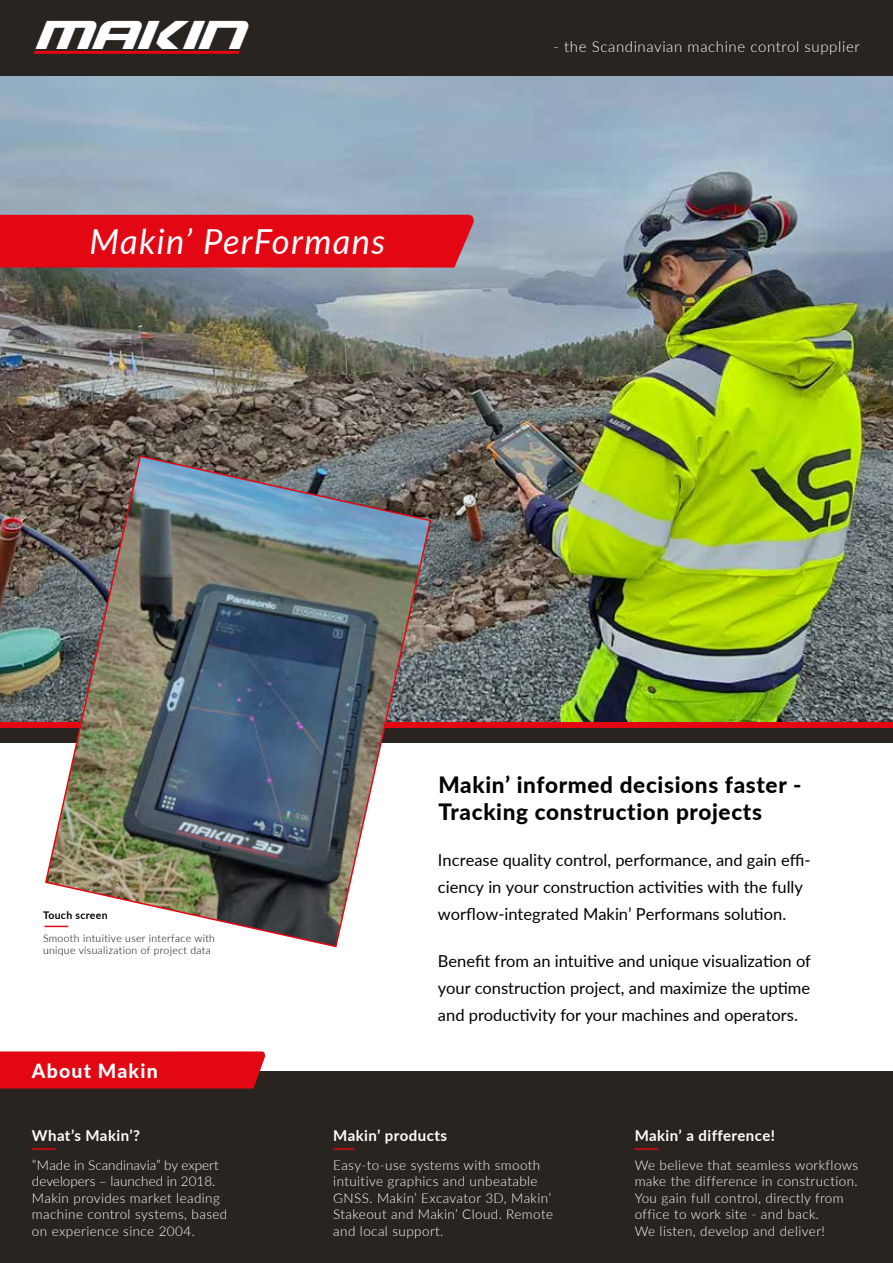
<style>
.page{position:relative;width:893px;height:1263px;background:#fff}
.page>*{position:absolute;margin:0;border:0;box-sizing:border-box;transform-origin:0 0}
.t1{font:italic 43.8px "Gunship";color:#fff}
.t2{font:italic 34.5px "Lato";letter-spacing:.04em;color:#fff}
.t3{font:800 22.5px/27px "Lato";letter-spacing:.03em;color:#000}
.t4{font:800 19.5px "Lato";letter-spacing:.06em;color:#fff}
.t5{font:16.5px/27px "Lato";color:#000}
.t6{font:700 15px "Lato";letter-spacing:.03em;color:#fff}
.t7{font:300 15px "Lato";letter-spacing:.04em;color:#fff}
.t8{font:300 13.5px/16.5px "Lato";letter-spacing:.03em;color:#fff}
.t9{font:300 10.5px/12px "Lato";letter-spacing:.03em;color:#000}
.t10{font:700 10.5px "Lato";letter-spacing:.03em;color:#000}
</style>
<div class="page">
<img style="left:0;top:75px;width:893px;height:647px">
<div style="left:0;top:1071px;width:893px;height:192px;background:#2a2420"></div>
<div style="left:0;top:722px;width:893px;height:7px;background:#e30613"></div>
<div style="left:0;top:728px;width:893px;height:14px;background:#2a2420"></div>
<div style="left:0;top:0;width:893px;height:75px;background:#2a2420"></div>
<svg style="left:33px;top:51px;width:207px;height:3px"></svg>
<hr style="left:32px;top:1148px;width:23px;height:2px;background:#e30613">
<hr style="left:333px;top:1148px;width:21px;height:2px;background:#e30613">
<div style="left:0;top:215px;width:475px;height:52px;background:#e30613"></div>
<hr style="left:634px;top:1148px;width:24px;height:2px;background:#e30613">
<img style="left:44px;top:454px;width:388px;height:494px">
<div style="left:0;top:1051px;width:265px;height:37px;background:#e30613"></div>
<h1 class="t1" style="left:33px;top:9px;width:210px">MAKIN</h1>
<h2 class="t2" style="left:90px;top:217px;width:297px">Makin’ PerFormans</h2>
<p class="t7" style="left:553px;top:36px;width:308px">- the Scandinavian machine control supplier</p>
<p class="t10" style="left:43px;top:908px;width:66px">Touch screen</p>
<p class="t9" style="left:43px;top:932px;width:174px">Smooth intuitive user interface with unique visualization of project data</p>
<h3 class="t4" style="left:32px;top:1056px;width:127px">About Makin</h3>
<h3 class="t3" style="left:438px;top:770px;width:364px">Makin’ informed decisions faster -<br>Tracking construction projects</h3>
<p class="t5" style="left:438px;top:846px;width:374px">Increase quality control, performance, and gain effi&shy;ciency in your construction activities with the fully worflow-integrated Makin’ Performans solution.</p>
<p class="t5" style="left:438px;top:946px;width:374px;text-align:justify">Benefit from an intuitive and unique visualization of your construction project, and maximize the uptime and productivity for your machines and operators.</p>
<p class="t6" style="left:32px;top:1125px;width:110px">What’s Makin’?</p>
<p class="t8" style="left:32px;top:1156px;width:197px">”Made in Scandinavia” by expert developers – launched in 2018.<br>Makin provides market leading machine control systems, based on experience since 2004.</p>
<p class="t6" style="left:333px;top:1125px;width:115px">Makin’ products</p>
<p class="t8" style="left:333px;top:1156px;width:221px">Easy-to-use systems with smooth intuitive graphics and unbeatable<br>GNSS. Makin’ Excavator 3D, Makin’<br>Stakeout and Makin’ Cloud. Remote and local support.</p>
<p class="t6" style="left:635px;top:1124px;width:142px">Makin’ a difference!</p>
<p class="t8" style="left:635px;top:1156px;width:225px">We believe that seamless workflows make the difference in construction.<br>You gain full control, directly from office to work site - and back.<br>We listen, develop and deliver!</p>
</div>
